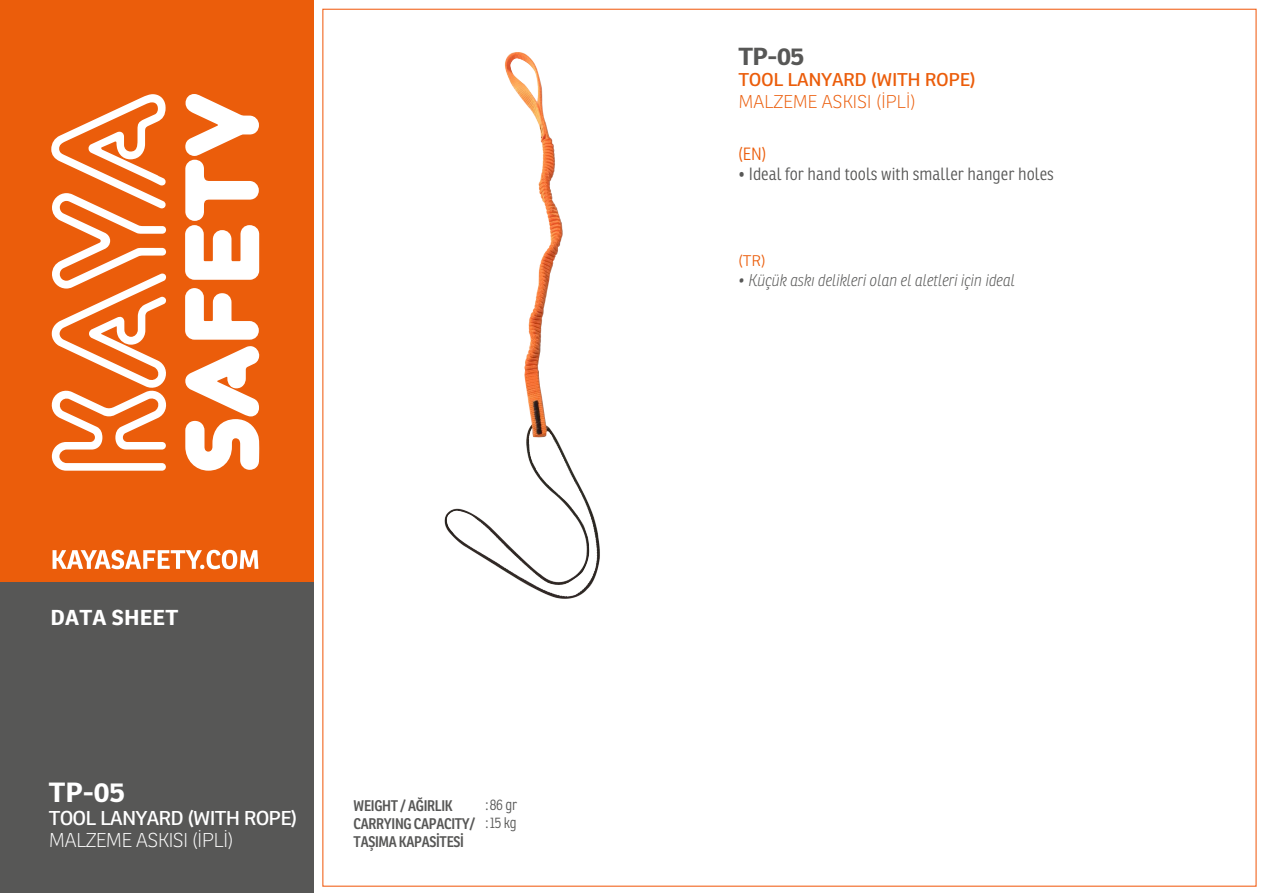
<style>
.page{position:relative;width:1263px;height:893px;background:#fff}
.page>*{position:absolute;margin:0;border:0;box-sizing:border-box;transform-origin:0 0}
.t1{font:27px "Ronnia";letter-spacing:-.03em;color:#fff;scale:1.06 1}
.t2{font:700 27px "Ronnia";color:#fff;scale:1.06 1}
.t3{font:700 24px "Ronnia";color:#575756;scale:1.06 1}
.t4{font:700 21px "Ronnia";letter-spacing:.01em;color:#fff;scale:1.06 1}
.t5{font:19.5px "Ronnia";letter-spacing:-.04em;color:#fff;scale:1.06 1}
.t6{font:100 19.5px "Ronnia";letter-spacing:-.04em;color:#fff;scale:1.06 1}
.t7{font:300 19.5px "Ronnia";color:#fff;scale:1.06 1}
.t8{font:18px "Ronnia";letter-spacing:-.02em;color:#eb5d0b;scale:1.06 1}
.t9{font:100 18px "Ronnia";letter-spacing:-.02em;color:#eb5d0b;scale:1.06 1}
.t10{font:300 17.25px "Ronnia Cond";color:#575756;scale:1.06 1}
.t11{font:300 17.25px "Ronnia Cond";color:#eb5d0b;scale:1.06 1}
.t12{font:italic 100 16.5px "Ronnia Cond";letter-spacing:-.01em;color:#575756;scale:1.06 1}
.t13{font:600 15px/18px "Ronnia Cond";letter-spacing:-.02em;color:#575756}
.t14{font:300 15px "Ronnia Cond";letter-spacing:-.02em;color:#575756}
.t15{font:300 15px "Ronnia";color:#eb5d0b;scale:1.06 1}
</style>
<div class="page">
<div style="left:0;top:0;width:314px;height:608px;background:#eb5d0b"></div>
<div style="left:0;top:582px;width:314px;height:311px;background:#575756"></div>
<svg style="left:51px;top:94px;width:116px;height:377px"></svg>
<svg style="left:185px;top:346px;width:75px;height:125px"></svg>
<svg style="left:185px;top:288px;width:74px;height:52px"></svg>
<svg style="left:185px;top:94px;width:74px;height:186px"></svg>
<svg style="left:53px;top:550px;width:205px;height:19px"></svg>
<img style="left:444px;top:52px;width:156px;height:547px">
<h3 class="t4" style="left:50px;top:604px;width:122px">DATA SHEET</h3>
<h1 class="t2" style="left:49px;top:776px;width:74px">TP-05</h1>
<h3 class="t5" style="left:49px;top:805px;width:236px">TOOL LANYARD (WITH ROPE)</h3>
<h3 class="t6" style="left:49px;top:828px;width:176px">MALZEME ASKISI (İPLİ)</h3>
<h1 class="t2" style="left:38px;top:776px;width:87px">K-2020</h1>
<h1 class="t1" style="left:38px;top:802px;width:232px">DİKEY YAŞAM HATTI</h1>
<h3 class="t7" style="left:38px;top:832px;width:162px">VECTICAL LIFELINE</h3>
<p class="t13" style="left:354px;top:797px;width:101px">WEIGHT / AĞIRLIK</p>
<p class="t14" style="left:485px;top:796px;width:33px">: 86 gr</p>
<p class="t13" style="left:354px;top:814px;width:123px">CARRYING CAPACITY/<br>TAŞIMA KAPASİTESİ</p>
<p class="t14" style="left:485px;top:814px;width:33px">: 15 kg</p>
<h2 class="t3" style="left:738px;top:41px;width:64px">TP-05</h2>
<p class="t8" style="left:738px;top:69px;width:225px">TOOL LANYARD (WITH ROPE)</p>
<p class="t9" style="left:738px;top:91px;width:169px">MALZEME ASKISI (İPLİ)</p>
<p class="t11" style="left:738px;top:143px;width:28px">(EN)</p>
<p class="t10" style="left:738px;top:164px;width:299px">• Ideal for hand tools with smaller hanger holes</p>
<p class="t15" style="left:738px;top:252px;width:28px">(TR)</p>
<p class="t12" style="left:738px;top:271px;width:263px">• Küçük askı delikleri olan el aletleri için ideal</p>
</div>
